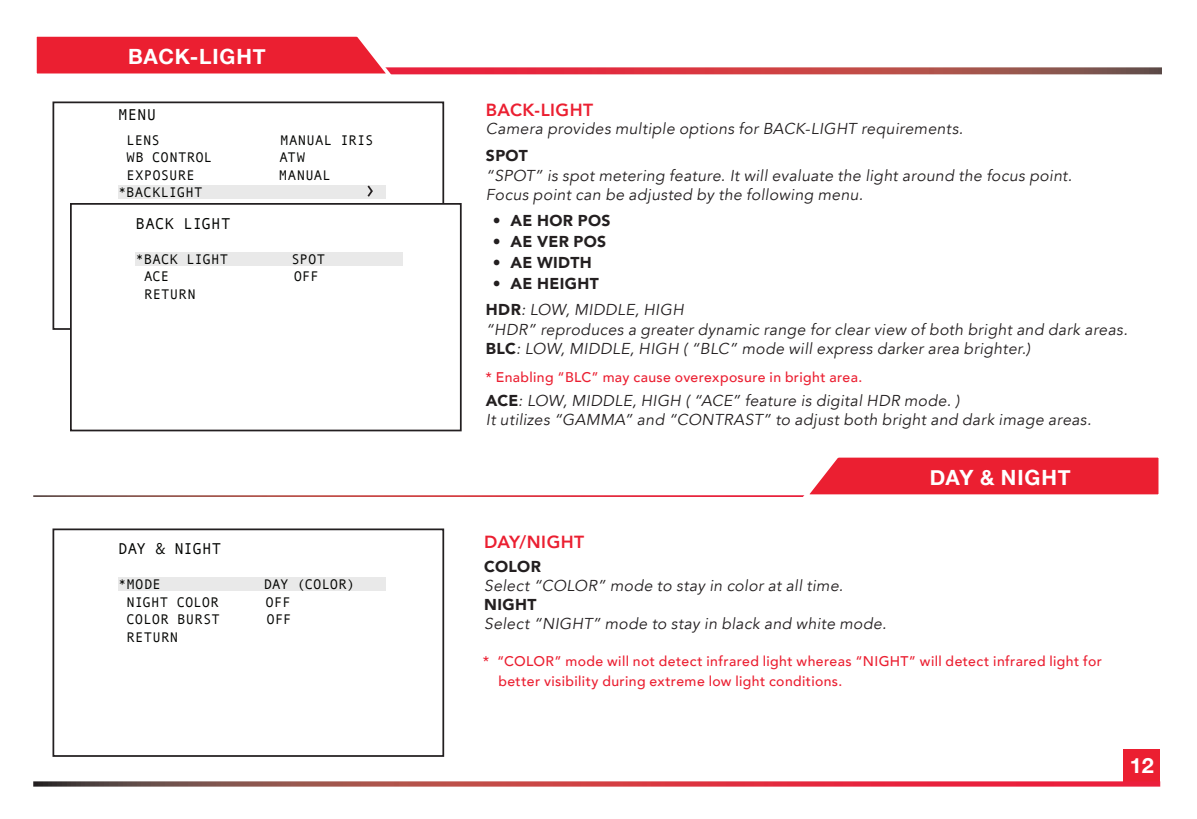
<style>
.page{position:relative;width:1197px;height:819px;background:#fff}
.page>*{position:absolute;margin:0;border:0;box-sizing:border-box;transform-origin:0 0}
.t1{font:700 21px "Helvetica Neue";letter-spacing:.04em;color:#fff}
.Paragraph{font:800 17.5px "Avenir";letter-spacing:.025em;color:#eb1f31}
.Paragraph-2{font:italic 15.75px/19.6px "Avenir";letter-spacing:.025em;color:#231f20}
.Paragraph-3{font:900 15.75px "Avenir";letter-spacing:.025em;color:#231f20}
.paragraphW_Bullets{font:15.75px "Andale Mono";letter-spacing:.015em;color:#040503}
.paragraphW_Bullets-2{font:15.75px "Andale Mono";letter-spacing:-.005em;color:#040503}
.paragraphW_Bullets-3{font:500 14px/19.2px "Avenir";letter-spacing:.03em;color:#eb1f31}
.paragraphW_Bullets-4{font:14px "Andale Mono";letter-spacing:.015em;color:#040503}
.s1{font-weight:900;font-style:normal}
.s2{font-weight:400}
</style>
<div class="page">
<svg style="left:397px;top:67px;width:765px;height:7px;background:#c4494e"></svg>
<div style="left:1124px;top:749px;width:36px;height:33px;background:#eb1f31"></div>
<svg style="left:36px;top:36px;width:361px;height:39px;background:#ed3a4a"></svg>
<svg style="left:33px;top:781px;width:1127px;height:6px;background:#c45259"></svg>
<svg style="left:799px;top:457px;width:360px;height:40px;background:#ed3f4f"></svg>
<div style="left:118px;top:186px;width:268px;height:13px;background:#e9e9e9"></div>
<div style="left:52px;top:102px;width:392px;height:228px;border:2px solid #231f20"></div>
<svg style="left:366px;top:185px;width:8px;height:12px"></svg>
<div style="left:71px;top:204px;width:390px;height:226px;background:#fff"></div>
<div style="left:70px;top:203px;width:392px;height:228px;border:2px solid #231f20"></div>
<div style="left:136px;top:252px;width:267px;height:14px;background:#e9e9e9"></div>
<div style="left:52px;top:528px;width:392px;height:229px;border:2px solid #231f20"></div>
<div style="left:118px;top:578px;width:268px;height:13px;background:#e9e9e9"></div>
<p class="t1" style="left:128px;top:40px;width:139px">BACK-LIGHT</p>
<p class="paragraphW_Bullets" style="left:118px;top:105px;width:40px">MENU</p>
<p class="paragraphW_Bullets-4" style="left:126px;top:131px;width:35px">LENS</p>
<p class="paragraphW_Bullets-4" style="left:280px;top:131px;width:95px">MANUAL IRIS</p>
<p class="paragraphW_Bullets-4" style="left:127px;top:148px;width:87px">WB CONTROL</p>
<p class="paragraphW_Bullets-4" style="left:280px;top:148px;width:27px">ATW</p>
<p class="paragraphW_Bullets-4" style="left:127px;top:166px;width:70px">EXPOSURE</p>
<p class="paragraphW_Bullets-4" style="left:279px;top:166px;width:54px">MANUAL</p>
<p class="paragraphW_Bullets-4" style="left:118px;top:183px;width:86px">*BACKLIGHT</p>
<p class="paragraphW_Bullets-4" style="left:127px;top:218px;width:43px">AUDIO</p>
<p class="paragraphW_Bullets-4" style="left:127px;top:253px;width:113px">IMAGE CONTROL</p>
<p class="paragraphW_Bullets-4" style="left:127px;top:288px;width:44px">RESET</p>
<p class="paragraphW_Bullets" style="left:136px;top:213px;width:96px">BACK LIGHT</p>
<p class="paragraphW_Bullets-4" style="left:136px;top:250px;width:94px">*BACK LIGHT</p>
<p class="paragraphW_Bullets-4" style="left:291px;top:250px;width:35px">SPOT</p>
<p class="paragraphW_Bullets-4" style="left:144px;top:267px;width:27px">ACE</p>
<p class="paragraphW_Bullets-4" style="left:294px;top:267px;width:27px">OFF</p>
<p class="paragraphW_Bullets-4" style="left:144px;top:285px;width:53px">RETURN</p>
<p class="paragraphW_Bullets-2" style="left:118px;top:539px;width:105px">DAY &amp; NIGHT</p>
<p class="paragraphW_Bullets-4" style="left:118px;top:575px;width:44px">*MODE</p>
<p class="paragraphW_Bullets-4" style="left:264px;top:575px;width:93px">DAY (COLOR)</p>
<p class="paragraphW_Bullets-4" style="left:127px;top:593px;width:94px">NIGHT COLOR</p>
<p class="paragraphW_Bullets-4" style="left:266px;top:593px;width:27px">OFF</p>
<p class="paragraphW_Bullets-4" style="left:127px;top:610px;width:95px">COLOR BURST</p>
<p class="paragraphW_Bullets-4" style="left:267px;top:610px;width:27px">OFF</p>
<p class="paragraphW_Bullets-4" style="left:127px;top:628px;width:53px">RETURN</p>
<p class="Paragraph" style="left:486px;top:96px;width:109px">BACK-LIGHT</p>
<p class="Paragraph-2" style="left:486px;top:119px;width:479px">Camera provides multiple options for BACK-LIGHT requirements.</p>
<p class="Paragraph-2" style="left:486px;top:146px;width:588px"><span class="s1">SPOT<br></span>“SPOT” is spot metering feature. It will evaluate the light around the focus point.<br>Focus point can be adjusted by the following menu.</p>
<p class="Paragraph-3" style="left:493px;top:207px;width:119px"><span class="s2">•</span> AE HOR POS</p>
<p class="Paragraph-3" style="left:493px;top:228px;width:115px"><span class="s2">•</span> AE VER POS</p>
<p class="Paragraph-3" style="left:493px;top:249px;width:100px"><span class="s2">•</span> AE WIDTH</p>
<p class="Paragraph-3" style="left:493px;top:270px;width:107px"><span class="s2">•</span> AE HEIGHT</p>
<p class="Paragraph-2" style="left:486px;top:300px;width:199px"><span class="s1">HDR</span>: LOW, MIDDLE, HIGH</p>
<p class="Paragraph-2" style="left:486px;top:320px;width:643px">“HDR” reproduces a greater dynamic range for clear view of both bright and dark areas.</p>
<p class="Paragraph-2" style="left:486px;top:339px;width:546px"><span class="s1">BLC</span>: LOW, MIDDLE, HIGH ( “BLC” mode will express darker area brighter.)</p>
<p class="Paragraph-2" style="left:486px;top:391px;width:475px"><span class="s1">ACE</span>: LOW, MIDDLE, HIGH ( “ACE” feature is digital HDR mode. )</p>
<p class="Paragraph-2" style="left:486px;top:410px;width:607px">It utilizes “GAMMA” and “CONTRAST” to adjust both bright and dark image areas.</p>
<p class="paragraphW_Bullets-3" style="left:485px;top:366px;width:378px">* Enabling “BLC” may cause overexposure in bright area.</p>
<p class="t1" style="left:930px;top:461px;width:142px">DAY &amp; NIGHT</p>
<p class="Paragraph" style="left:484px;top:528px;width:101px">DAY/NIGHT</p>
<p class="Paragraph-3" style="left:484px;top:553px;width:58px">COLOR</p>
<p class="Paragraph-2" style="left:484px;top:576px;width:361px">Select “COLOR” mode to stay in color at all time.</p>
<p class="Paragraph-3" style="left:484px;top:591px;width:54px">NIGHT</p>
<p class="Paragraph-2" style="left:484px;top:614px;width:404px">Select “NIGHT” mode to stay in black and white mode.</p>
<p class="paragraphW_Bullets-3" style="left:498px;top:651px;width:605px;text-indent:-16px">* “COLOR” mode will not detect infrared light whereas “NIGHT” will detect infrared light for better visibility during extreme low light conditions.</p>
<h1 class="t1" style="left:1130px;top:749px;width:26px">12</h1>
</div>
